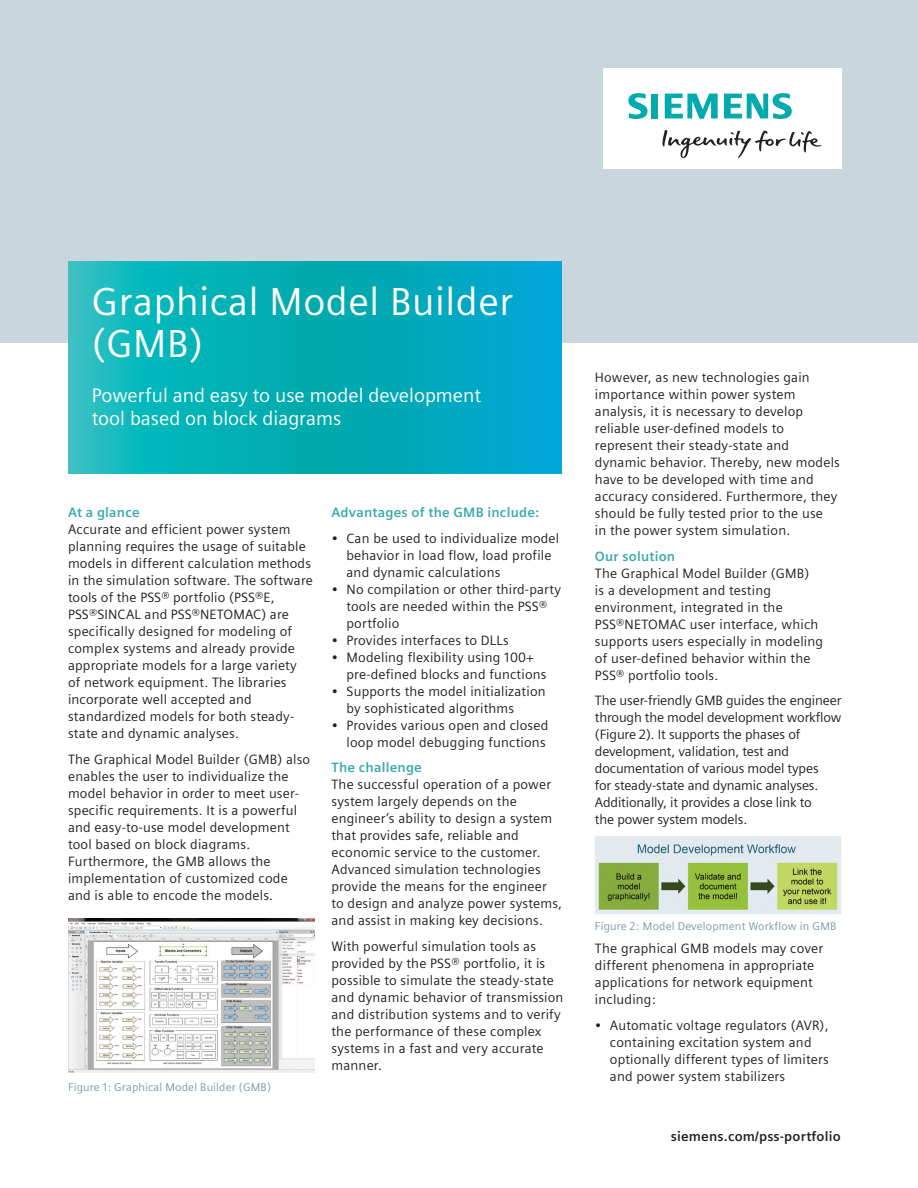
<style>
.page{position:relative;width:918px;height:1188px;background:#fff}
.page>*{position:absolute;margin:0;border:0;box-sizing:border-box;transform-origin:0 0}
.t1{font:39px/42px "Siemens Sans";letter-spacing:.015em;color:#fff}
.t2{font:19.5px/23.4px "Siemens Sans";color:#fff}
.t3{font:13.5px/17px "Siemens Sans";letter-spacing:.015em;color:#231f20}
.t4{font:13.5px/17px "Siemens Sans";letter-spacing:-.01em;color:#231f20}
.t5{font:700 13.5px "Siemens Sans";letter-spacing:.015em;color:#36a9af}
.t6{font:700 13.5px "Siemens Sans";letter-spacing:.015em;color:#231f20}
.t7{font:11.25px "Siemens Sans";letter-spacing:.015em;color:#7b99a9}
</style>
<div class="page">
<div style="left:0;top:0;width:918px;height:343px;background:#c9d6de"></div>
<svg style="left:68px;top:261px;width:493px;height:212px;background:#05aebc"></svg>
<div style="left:603px;top:68px;width:238px;height:101px;background:#fff"></div>
<svg style="left:662px;top:130px;width:159px;height:28px"></svg>
<svg style="left:628px;top:93px;width:30px;height:26px"></svg>
<svg style="left:665px;top:94px;width:53px;height:25px"></svg>
<svg style="left:724px;top:93px;width:68px;height:26px"></svg>
<img style="left:68px;top:918px;width:247px;height:154px">
<img style="left:595px;top:836px;width:246px;height:78px">
<h1 class="t1" style="left:92px;top:281px;width:423px">Graphical Model Builder (GMB)</h1>
<h2 class="t2" style="left:92px;top:384px;width:391px">Powerful and easy to use model development tool based on block diagrams</h2>
<p class="t5" style="left:68px;top:505px;width:73px">At a glance</p>
<p class="t3" style="left:68px;top:521px;width:246px">Accurate and efficient power system planning requires the usage of suitable models in different calculation methods in the simulation software. The software tools of the PSS® portfolio (PSS®E, PSS®SINCAL and PSS®NETOMAC) are specifically designed for modeling of complex systems and already provide appropriate models for a large variety<br>of network equipment. The libraries incorporate well accepted and standardized models for both steady&shy;state and dynamic analyses.</p>
<p class="t3" style="left:68px;top:751px;width:244px">The Graphical Model Builder (GMB) also enables the user to individualize the model behavior in order to meet user&shy;specific requirements. It is a powerful and easy-to-use model development tool based on block diagrams.<br>Furthermore, the GMB allows the implementation of customized code and is able to encode the models.</p>
<p class="t7" style="left:68px;top:1081px;width:205px">Figure 1: Graphical Model Builder (GMB)</p>
<p class="t5" style="left:332px;top:505px;width:209px">Advantages of the GMB include:</p>
<p class="t3" style="left:347px;top:530px;width:214px;text-indent:-15px">• Can be used to individualize model behavior in load flow, load profile and dynamic calculations</p>
<p class="t3" style="left:347px;top:581px;width:216px;text-indent:-15px">• No compilation or other third-party tools are needed within the PSS® portfolio</p>
<p class="t3" style="left:332px;top:632px;width:179px">• Provides interfaces to DLLs</p>
<p class="t3" style="left:347px;top:649px;width:202px;text-indent:-15px">• Modeling flexibility using 100+ pre-defined blocks and functions</p>
<p class="t3" style="left:347px;top:683px;width:201px;text-indent:-15px">• Supports the model initialization by sophisticated algorithms</p>
<p class="t3" style="left:332px;top:717px;width:218px;text-align:right">• Provides various open and closed loop model debugging functions</p>
<p class="t5" style="left:332px;top:760px;width:92px">The challenge</p>
<p class="t3" style="left:332px;top:776px;width:232px">The successful operation of a power system largely depends on the engineer’s ability to design a system that provides safe, reliable and economic service to the customer.<br>Advanced simulation technologies provide the means for the engineer to design and analyze power systems, and assist in making key decisions.</p>
<p class="t3" style="left:332px;top:938px;width:233px">With powerful simulation tools as provided by the PSS® portfolio, it is possible to simulate the steady-state and dynamic behavior of transmission and distribution systems and to verify the performance of these complex systems in a fast and very accurate manner.</p>
<p class="t3" style="left:595px;top:369px;width:246px">However, as new technologies gain importance within power system analysis, it is necessary to develop reliable user-defined models to represent their steady-state and dynamic behavior. Thereby, new models have to be developed with time and accuracy considered. Furthermore, they should be fully tested prior to the use<br>in the power system simulation.</p>
<p class="t5" style="left:595px;top:548px;width:82px">Our solution</p>
<p class="t3" style="left:595px;top:564px;width:230px">The Graphical Model Builder (GMB)<br>is a development and testing environment, integrated in the<br>PSS®NETOMAC user interface, which supports users especially in modeling of user-defined behavior within the<br>PSS® portfolio tools.</p>
<p class="t4" style="left:595px;top:692px;width:248px">The user-friendly GMB guides the engineer through the model development workflow (Figure 2). It supports the phases of development, validation, test and documentation of various model types<br>for steady-state and dynamic analyses.<br>Additionally, it provides a close link to<br>the power system models.</p>
<p class="t7" style="left:595px;top:920px;width:243px">Figure 2: Model Development Workflow in GMB</p>
<p class="t3" style="left:595px;top:940px;width:230px">The graphical GMB models may cover different phenomena in appropriate applications for network equipment including:</p>
<p class="t3" style="left:610px;top:1017px;width:220px;text-indent:-15px">• Automatic voltage regulators (AVR), containing excitation system and optionally different types of limiters and power system stabilizers</p>
<p class="t6" style="left:671px;top:1129px;width:172px">siemens.com/pss-portfolio</p>
</div>
